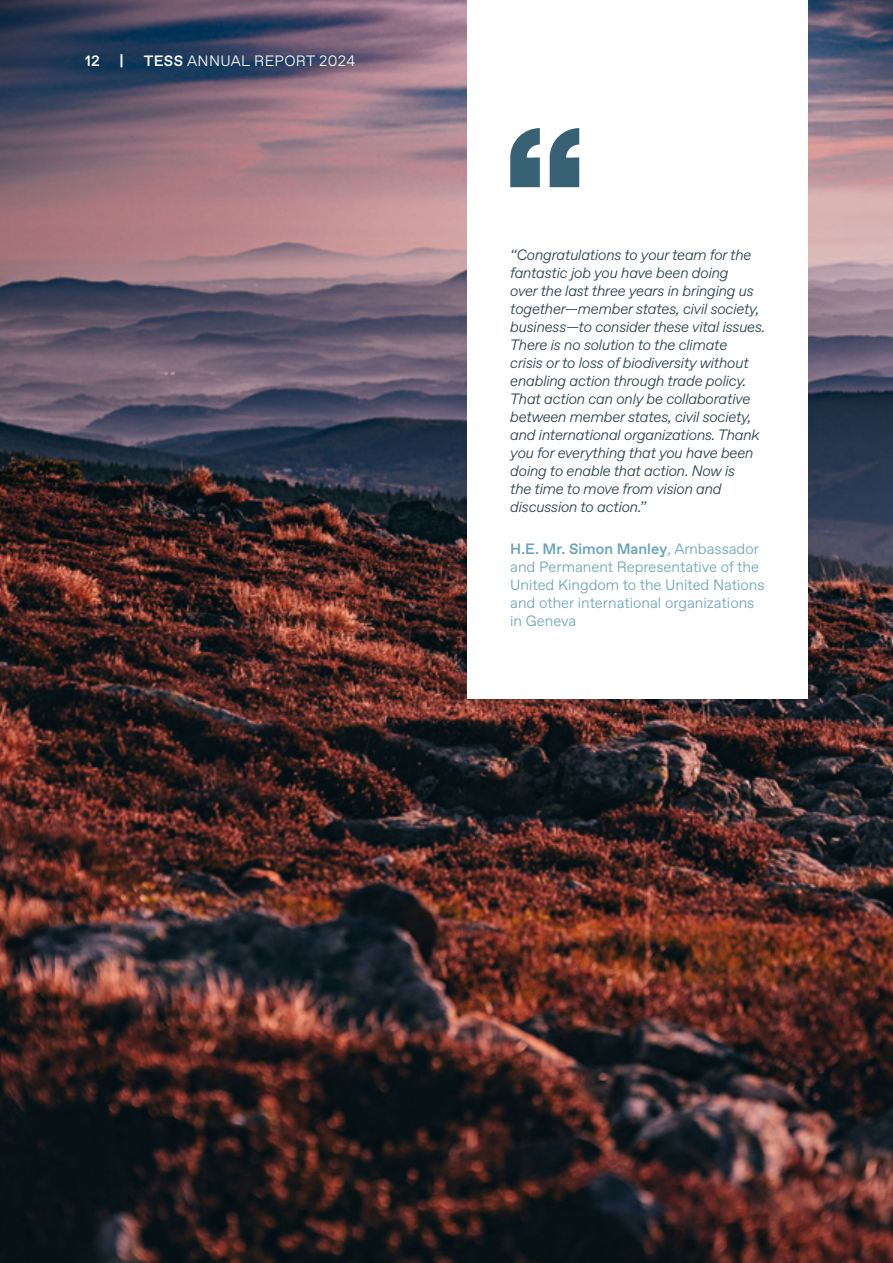
<style>
.page{position:relative;width:893px;height:1263px;background:#fff}
.page>*{position:absolute;margin:0;border:0;box-sizing:border-box;transform-origin:0 0}
.t1{font:italic 300 15px/18px "ABC Favorit";letter-spacing:-.02em;color:#23404d}
.t2{font:300 15px/18px "ABC Favorit";color:#6aa3be}
.t3{font:300 15px "ABC Favorit";letter-spacing:.02em;color:#fff}
.t4{font:500 15px "ABC Favorit";color:#fff}
.s1{font-weight:500}
</style>
<div class="page">
<img style="left:0;top:0;width:893px;height:1263px">
<div style="left:467px;top:0;width:340px;height:699px;background:#fff"></div>
<svg style="left:510px;top:128px;width:30px;height:59px"></svg>
<svg style="left:550px;top:128px;width:29px;height:59px"></svg>
<p class="t4" style="left:85px;top:52px;width:16px">12</p>
<p class="t4" style="left:120px;top:52px;width:6px">|</p>
<p class="t3" style="left:144px;top:52px;width:213px"><span class="s1">TESS</span> ANNUAL REPORT 2024</p>
<p class="t1" style="left:510px;top:245px;width:257px">“Congratulations to your team for the fantastic job you have been doing<br>over the last three years in bringing us together—member states, civil society, business—to consider these vital issues.<br>There is no solution to the climate<br>crisis or to loss of biodiversity without enabling action through trade policy.<br>That action can only be collaborative between member states, civil society, and international organizations. Thank you for everything that you have been doing to enable that action. Now is<br>the time to move from vision and discussion to action.”</p>
<p class="t2" style="left:510px;top:540px;width:256px"><span class="s1">H.E. Mr. Simon Manley</span>, Ambassador and Permanent Representative of the<br>United Kingdom to the United Nations and other international organizations in Geneva</p>
</div>
